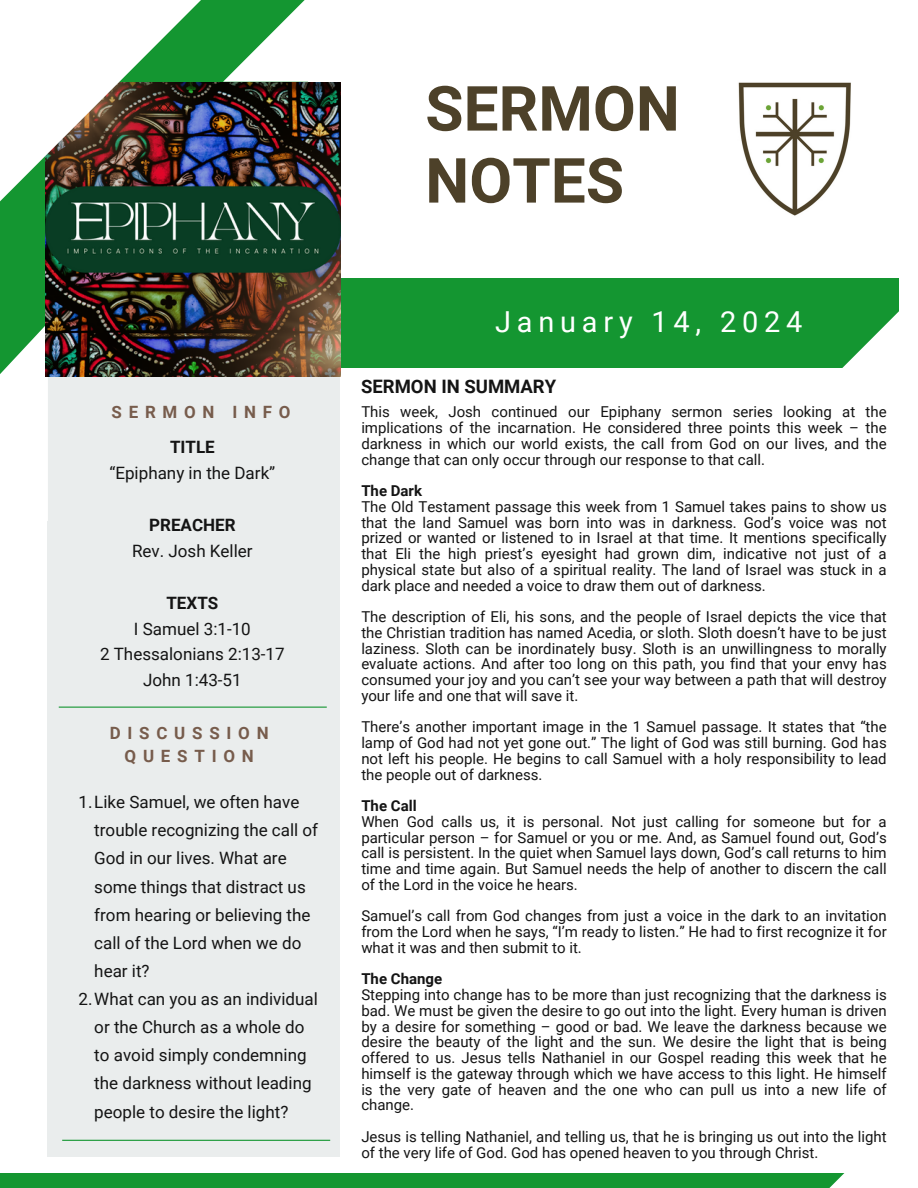
<style>
.page{position:relative;width:918px;height:1188px;background:#fff}
.page>*{position:absolute;margin:0;border:0;box-sizing:border-box;transform-origin:0 0}
.t1{font:700 62.25px/72px "Roboto";color:#4d4129}
.t2{font:28.95px "Roboto";letter-spacing:.2em;color:#fff}
.t3{font:700 18.45px "Roboto";color:#141414}
.t4{font:16.95px/28.2px "Roboto";color:#141414}
.t5{font:700 16.95px "Roboto";letter-spacing:.4em;color:#775c4c}
.t6{font:700 16.95px "Roboto";color:#141414}
.t7{font:15px/15.8px "Roboto";color:#141414;text-align:justify}
.t8{font:700 15px "Roboto";color:#141414}
</style>
<div class="page">
<div style="left:0;top:0;width:307px;height:508px;background:#149631"></div>
<div style="left:48px;top:92px;width:292px;height:1065px;background:#eaeded"></div>
<div style="left:0;top:323px;width:48px;height:198px;background:#fff"></div>
<svg style="left:223px;top:0;width:85px;height:82px"></svg>
<div style="left:265px;top:278px;width:634px;height:89px;background:#149631"></div>
<img style="left:46px;top:82px;width:294px;height:295px">
<div style="left:0;top:1173px;width:914px;height:15px;background:#149631"></div>
<svg style="left:829px;top:1173px;width:85px;height:15px"></svg>
<svg style="left:805px;top:311px;width:94px;height:57px"></svg>
<hr style="left:59px;top:707px;width:268px;height:1px;background:#149631">
<img style="left:0;top:0;width:201px;height:201px">
<img style="left:738px;top:82px;width:113px;height:134px">
<hr style="left:62px;top:1140px;width:268px;height:1px;background:#149631">
<p class="t1" style="left:425px;top:73px;width:256px">SERMON<br>NOTES</p>
<p class="t2" style="left:495px;top:305px;width:309px">January 14, 2024</p>
<p class="t3" style="left:361px;top:376px;width:197px">SERMON IN SUMMARY</p>
<p class="t5" style="left:112px;top:402px;width:180px">SERMON INFO</p>
<p class="t7" style="left:361px;top:404px;width:527px">This week, Josh continued our Epiphany sermon series looking at the implications of the incarnation. He considered three points this week – the darkness in which our world exists, the call from God on our lives, and the change that can only occur through our response to that call.</p>
<p class="t8" style="left:361px;top:482px;width:62px">The Dark</p>
<p class="t7" style="left:361px;top:499px;width:527px">The Old Testament passage this week from 1 Samuel takes pains to show us that the land Samuel was born into was in darkness. God’s voice was not prized or wanted or listened to in Israel at that time. It mentions specifically that Eli the high priest’s eyesight had grown dim, indicative not just of a physical state but also of a spiritual reality. The land of Israel was stuck in a dark place and needed a voice to draw them out of darkness.</p>
<p class="t7" style="left:361px;top:609px;width:527px">The description of Eli, his sons, and the people of Israel depicts the vice that the Christian tradition has named Acedia, or sloth. Sloth doesn’t have to be just laziness. Sloth can be inordinately busy. Sloth is an unwillingness to morally evaluate actions. And after too long on this path, you find that your envy has consumed your joy and you can’t see your way between a path that will destroy your life and one that will save it.</p>
<p class="t7" style="left:361px;top:719px;width:527px">There’s another important image in the 1 Samuel passage. It states that “the lamp of God had not yet gone out.” The light of God was still burning. God has not left his people. He begins to call Samuel with a holy responsibility to lead the people out of darkness.</p>
<p class="t8" style="left:361px;top:797px;width:57px">The Call</p>
<p class="t7" style="left:361px;top:814px;width:527px">When God calls us, it is personal. Not just calling for someone but for a particular person – for Samuel or you or me. And, as Samuel found out, God’s call is persistent. In the quiet when Samuel lays down, God’s call returns to him time and time again. But Samuel needs the help of another to discern the call of the Lord in the voice he hears.</p>
<p class="t7" style="left:361px;top:908px;width:527px">Samuel’s call from God changes from just a voice in the dark to an invitation from the Lord when he says, “I’m ready to listen.” He had to first recognize it for what it was and then submit to it.</p>
<p class="t8" style="left:361px;top:970px;width:82px">The Change</p>
<p class="t7" style="left:361px;top:987px;width:527px">Stepping into change has to be more than just recognizing that the darkness is bad. We must be given the desire to go out into the light. Every human is driven by a desire for something – good or bad. We leave the darkness because we desire the beauty of the light and the sun. We desire the light that is being offered to us. Jesus tells Nathaniel in our Gospel reading this week that he himself is the gateway through which we have access to this light. He himself is the very gate of heaven and the one who can pull us into a new life of change.</p>
<p class="t7" style="left:361px;top:1129px;width:527px">Jesus is telling Nathaniel, and telling us, that he is bringing us out into the light of the very life of God. God has opened heaven to you through Christ.</p>
<p class="t6" style="left:170px;top:438px;width:46px">TITLE</p>
<p class="t4" style="left:109px;top:459px;width:167px">“Epiphany in the Dark”</p>
<p class="t6" style="left:149px;top:515px;width:88px">PREACHER</p>
<p class="t4" style="left:132px;top:537px;width:122px">Rev. Josh Keller</p>
<p class="t6" style="left:166px;top:593px;width:53px">TEXTS</p>
<p class="t4" style="left:134px;top:615px;width:118px">I Samuel 3:1-10</p>
<p class="t4" style="left:100px;top:640px;width:186px">2 Thessalonians 2:13-17</p>
<p class="t4" style="left:143px;top:666px;width:100px">John 1:43-51</p>
<p class="t5" style="left:110px;top:723px;width:160px">DISCUSSION</p>
<p class="t5" style="left:125px;top:747px;width:131px">QUESTION</p>
<p class="t4" style="left:94px;top:788px;width:225px;text-indent:-16px">1.Like Samuel, we often have trouble recognizing the call of<br>God in our lives. What are some things that distract us from hearing or believing the call of the Lord when we do hear it?</p>
<p class="t4" style="left:94px;top:985px;width:225px;text-indent:-16px">2.What can you as an individual or the Church as a whole do to avoid simply condemning the darkness without leading people to desire the light?</p>
</div>
